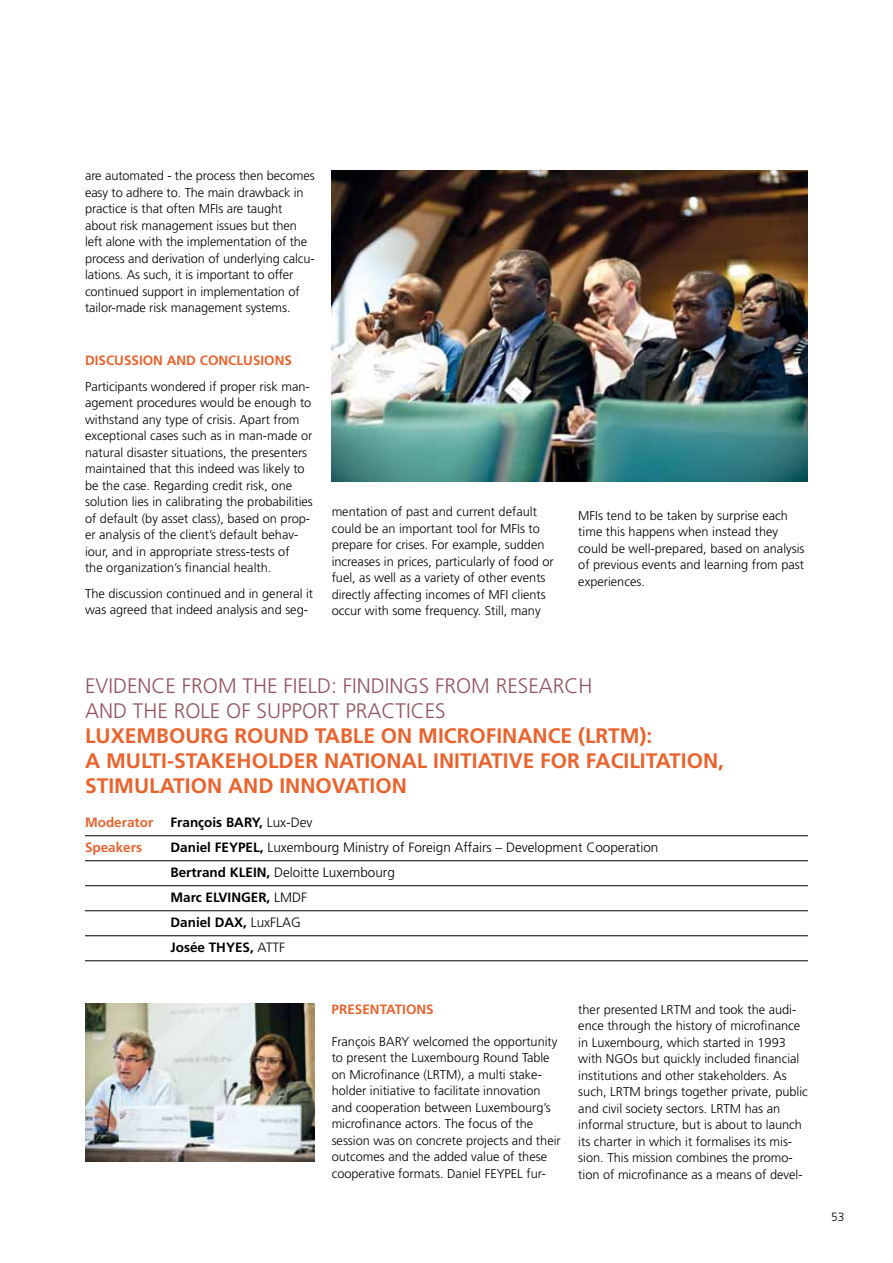
<style>
.page{position:relative;width:893px;height:1263px;background:#fff}
.page>*{position:absolute;margin:0;border:0;box-sizing:border-box;transform-origin:0 0}
.t1{font:700 21px "Frutiger";color:#ea632d}
.t2{font:300 21px/25.2px "Frutiger";color:#935461}
.t3{font:300 13.5px/25px "Frutiger";color:#000}
.t4{font:700 13.5px "Frutiger";color:#ea632d}
.t5{font:700 13.5px "Frutiger";color:#000}
.t6{font:300 12.75px/16.5px "Frutiger";color:#000}
.t7{font:300 12px "Frutiger";color:#000}
.s1{color:#ea632d}
.s2{font-weight:700}
</style>
<div class="page">
<img style="left:332px;top:171px;width:476px;height:310px">
<hr style="left:85px;top:835px;width:723px;height:1px;background:#000">
<hr style="left:85px;top:860px;width:723px;height:1px;background:#000">
<hr style="left:85px;top:885px;width:723px;height:1px;background:#000">
<hr style="left:85px;top:910px;width:723px;height:1px;background:#000">
<hr style="left:85px;top:935px;width:723px;height:1px;background:#000">
<hr style="left:85px;top:960px;width:723px;height:1px;background:#000">
<img style="left:86px;top:1003px;width:229px;height:158px">
<p class="t6" style="left:85px;top:167px;width:231px">are automated - the process then becomes easy to adhere to. The main drawback in practice is that often MFIs are taught about risk management issues but then left alone with the implementation of the process and derivation of underlying calcu&shy;lations. As such, it is important to offer continued support in implementation of tailor-made risk management systems.</p>
<p class="t4" style="left:85px;top:352px;width:9px">DISCUSSION</p>
<p class="t4" style="left:167px;top:352px;width:11px">AND</p>
<p class="t4" style="left:200px;top:352px;width:10px">CONCLUSIONS</p>
<p class="t6" style="left:85px;top:378px;width:229px">Participants wondered if proper risk man&shy;agement procedures would be enough to withstand any type of crisis. Apart from exceptional cases such as in man-made or natural disaster situations, the presenters maintained that this indeed was likely to be the case. Regarding credit risk, one solution lies in calibrating the probabilities of default (by asset class), based on prop&shy;er analysis of the client’s default behav&shy;iour, and in appropriate stress-tests of<br>the organization’s financial health.</p>
<p class="t6" style="left:85px;top:585px;width:230px">The discussion continued and in general it was agreed that indeed analysis and seg-</p>
<p class="t6" style="left:332px;top:503px;width:224px">mentation of past and current default could be an important tool for MFIs to prepare for crises. For example, sudden increases in prices, particularly of food or fuel, as well as a variety of other events directly affecting incomes of MFI clients occur with some frequency. Still, many</p>
<p class="t6" style="left:578px;top:507px;width:228px">MFIs tend to be taken by surprise each time this happens when instead they could be well-prepared, based on analysis of previous events and learning from past experiences.</p>
<h1 class="t2" style="left:85px;top:673px;width:509px">EVIDENCE FROM THE FIELD: FINDINGS FROM RESEARCH<br>AND THE ROLE OF SUPPORT PRACTICES</h1>
<h1 class="t1" style="left:85px;top:723px;width:86px">LUXEMBOUR</h1>
<h1 class="t1" style="left:213px;top:723px;width:37px">G ROUND</h1>
<h1 class="t1" style="left:315px;top:723px;width:14px">TABL</h1>
<h1 class="t1" style="left:363px;top:723px;width:88px">E ON MICROFINANC</h1>
<h1 class="t1" style="left:561px;top:723px;width:93px">E (LRTM):</h1>
<h1 class="t1" style="left:85px;top:748px;width:52px">A MULTI</h1>
<h1 class="t1" style="left:167px;top:748px;width:21px">-STAK</h1>
<h1 class="t1" style="left:225px;top:748px;width:42px">EHOLD</h1>
<h1 class="t1" style="left:294px;top:748px;width:45px">ER NATIONAL</h1>
<h1 class="t1" style="left:433px;top:748px;width:11px">INITIATI</h1>
<h1 class="t1" style="left:509px;top:748px;width:46px">VE FOR</h1>
<h1 class="t1" style="left:586px;top:748px;width:12px">FACILITATION</h1>
<h1 class="t1" style="left:718px;top:748px;width:7px">,</h1>
<h1 class="t1" style="left:85px;top:774px;width:63px">STIMULATION</h1>
<h1 class="t1" style="left:228px;top:774px;width:16px">AND</h1>
<h1 class="t1" style="left:279px;top:774px;width:14px">INNO</h1>
<h1 class="t1" style="left:332px;top:774px;width:26px">VATION</h1>
<p class="t5" style="left:85px;top:814px;width:151px"><span class="s1">Moderator</span> François BAR</p>
<p class="t3" style="left:252px;top:810px;width:62px"><span class="s2">Y,</span> Lux-Dev</p>
<p class="t4" style="left:85px;top:839px;width:59px">Speakers</p>
<p class="t3" style="left:171px;top:835px;width:489px"><span class="s2">Daniel FEYPEL,</span> Luxembourg Ministry of Foreign Affairs – Development Cooperation <span class="s2">Bertrand KLEIN,</span> Deloitte Luxembourg<br><span class="s2">Marc ELVINGER,</span> LMDF<br><span class="s2">Daniel DAX,</span> LuxFLAG<br><span class="s2">Josée THYES,</span> ATTF</p>
<p class="t4" style="left:332px;top:1001px;width:48px">PRESENTATIONS</p>
<p class="t6" style="left:332px;top:1033px;width:231px">François BARY welcomed the opportunity to present the Luxembourg Round Table on Microfinance (LRTM), a multi stake&shy;holder initiative to facilitate innovation and cooperation between Luxembourg’s microfinance actors. The focus of the session was on concrete projects and their outcomes and the added value of these cooperative formats. Daniel FEYPEL fur-</p>
<p class="t6" style="left:578px;top:1001px;width:231px">ther presented LRTM and took the audi&shy;ence through the history of microfinance in Luxembourg, which started in 1993 with NGOs but quickly included financial institutions and other stakeholders. As such, LRTM brings together private, public and civil society sectors. LRTM has an informal structure, but is about to launch its charter in which it formalises its mis&shy;sion. This mission combines the promo&shy;tion of microfinance as a means of devel-</p>
<p class="t7" style="left:831px;top:1210px;width:15px">53</p>
</div>
